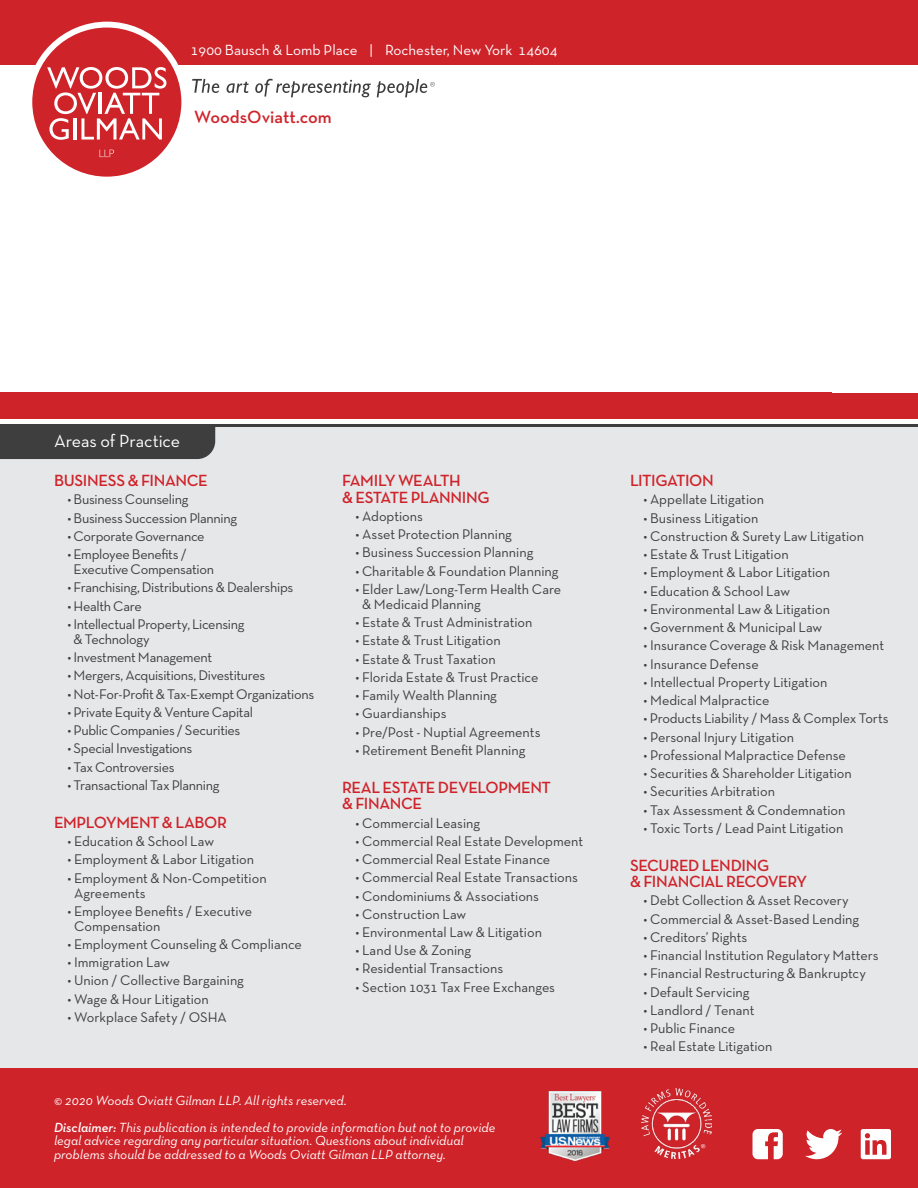
<style>
.page{position:relative;width:918px;height:1188px;background:#fff}
.page>*{position:absolute;margin:0;border:0;box-sizing:border-box;transform-origin:0 0}
.t1{font:600 18px "Neutra Text TFPS";color:#cf232a}
.t2{font:18px "Neutra Text TFPS";letter-spacing:-.005em;color:#fff}
.WOG_Body{font:600 16.5px/16.5px "Neutra Text TFPS";letter-spacing:-.03em;color:#cf232a}
.t3{font:15px "Neutra Text TFPS";color:#fff}
.WOG_Body-2{font:14.25px/15px "Neutra Text TFPS";letter-spacing:-.005em;color:#3e3e3f}
.WOG_Body-3{font:14.25px/15px "Neutra Text TFPS";letter-spacing:-.025em;color:#3e3e3f}
.WOG_Disclaimer{font:italic 13.5px/13.5px "Neutra Text TFPS";color:#fff}
.s1{font-weight:600}
</style>
<div class="page">
<div style="left:0;top:406px;width:918px;height:782px;background:#e6e7e9"></div>
<div style="left:0;top:427px;width:215px;height:32px;background:#3e3e3f"></div>
<div style="left:0;top:0;width:918px;height:65px;background:#cf232a"></div>
<div style="left:0;top:1069px;width:918px;height:119px;background:#cf232a"></div>
<div style="left:26px;top:22px;width:161px;height:161px;background:#fff;border-radius:50%"></div>
<div style="left:32px;top:28px;width:149px;height:149px;background:#cf232a;border-radius:50%"></div>
<svg style="left:47px;top:67px;width:119px;height:73px"></svg>
<svg style="left:100px;top:150px;width:14px;height:7px"></svg>
<svg style="left:192px;top:79px;width:27px;height:14px"></svg>
<svg style="left:227px;top:82px;width:22px;height:11px"></svg>
<svg style="left:255px;top:79px;width:116px;height:18px"></svg>
<svg style="left:377px;top:79px;width:58px;height:18px"></svg>
<div style="left:0;top:400px;width:918px;height:27px;background:linear-gradient(to right,#3e3e3f,#3e3e3f)"></div>
<div style="left:0;top:396px;width:918px;height:27px;background:#fff"></div>
<div style="left:0;top:392px;width:918px;height:27px;background:#cf232a"></div>
<img style="left:641px;top:1088px;width:70px;height:70px">
<img style="left:540px;top:1092px;width:70px;height:68px">
<svg style="left:753px;top:1129px;width:30px;height:30px"></svg>
<svg style="left:805px;top:1129px;width:37px;height:30px"></svg>
<svg style="left:861px;top:1129px;width:30px;height:30px"></svg>
<p class="t3" style="left:191px;top:41px;width:368px">1900 Bausch &amp; Lomb Place | Rochester, New York 14604</p>
<p class="t1" style="left:194px;top:106px;width:139px">WoodsOviatt.com</p>
<p class="t2" style="left:54px;top:430px;width:128px">Areas of Practice</p>
<p class="WOG_Body" style="left:54px;top:472px;width:155px">BUSINESS &amp; FINANCE</p>
<p class="WOG_Body-2" style="left:67px;top:492px;width:122px">• Business Counseling</p>
<p class="WOG_Body-3" style="left:67px;top:510px;width:171px">• Business Succession Planning</p>
<p class="WOG_Body-2" style="left:67px;top:528px;width:139px">• Corporate Governance</p>
<p class="WOG_Body-2" style="left:73px;top:547px;width:142px;text-indent:-6px">• Employee Benefits /<br>Executive Compensation</p>
<p class="WOG_Body-3" style="left:67px;top:580px;width:227px">• Franchising, Distributions &amp; Dealerships</p>
<p class="WOG_Body-2" style="left:67px;top:598px;width:76px">• Health Care</p>
<p class="WOG_Body-3" style="left:73px;top:616px;width:173px;text-indent:-6px">• Intellectual Property, Licensing &amp; Technology</p>
<p class="WOG_Body-2" style="left:67px;top:650px;width:146px">• Investment Management</p>
<p class="WOG_Body-3" style="left:67px;top:668px;width:199px">• Mergers, Acquisitions, Divestitures</p>
<p class="WOG_Body-2" style="left:67px;top:686px;width:248px">• Not-For-Profit &amp; Tax-Exempt Organizations</p>
<p class="WOG_Body-2" style="left:67px;top:704px;width:187px">• Private Equity &amp; Venture Capital</p>
<p class="WOG_Body-2" style="left:67px;top:722px;width:174px">• Public Companies / Securities</p>
<p class="WOG_Body-3" style="left:67px;top:741px;width:126px">• Special Investigations</p>
<p class="WOG_Body-3" style="left:67px;top:759px;width:109px">• Tax Controversies</p>
<p class="WOG_Body-2" style="left:67px;top:777px;width:154px">• Transactional Tax Planning</p>
<p class="WOG_Body" style="left:54px;top:814px;width:175px">EMPLOYMENT &amp; LABOR</p>
<p class="WOG_Body-2" style="left:67px;top:833px;width:148px">• Education &amp; School Law</p>
<p class="WOG_Body-2" style="left:67px;top:852px;width:188px">• Employment &amp; Labor Litigation</p>
<p class="WOG_Body-2" style="left:74px;top:870px;width:194px;text-indent:-7px">• Employment &amp; Non-Competition<br>Agreements</p>
<p class="WOG_Body-2" style="left:74px;top:903px;width:180px;text-indent:-7px">• Employee Benefits / Executive<br>Compensation</p>
<p class="WOG_Body-2" style="left:67px;top:936px;width:236px">• Employment Counseling &amp; Compliance</p>
<p class="WOG_Body-2" style="left:67px;top:955px;width:104px">• Immigration Law</p>
<p class="WOG_Body-2" style="left:67px;top:973px;width:178px">• Union / Collective Bargaining</p>
<p class="WOG_Body-2" style="left:67px;top:991px;width:143px">• Wage &amp; Hour Litigation</p>
<p class="WOG_Body-2" style="left:67px;top:1009px;width:161px">• Workplace Safety / OSHA</p>
<p class="WOG_Body" style="left:342px;top:472px;width:149px">FAMILY WEALTH<br>&amp; ESTATE PLANNING</p>
<p class="WOG_Body-2" style="left:355px;top:508px;width:69px">• Adoptions</p>
<p class="WOG_Body-2" style="left:355px;top:527px;width:158px">• Asset Protection Planning</p>
<p class="WOG_Body-2" style="left:355px;top:545px;width:179px">• Business Succession Planning</p>
<p class="WOG_Body-2" style="left:355px;top:563px;width:205px">• Charitable &amp; Foundation Planning</p>
<p class="WOG_Body-2" style="left:362px;top:581px;width:201px;text-indent:-7px">• Elder Law/Long-Term Health Care &amp; Medicaid Planning</p>
<p class="WOG_Body-2" style="left:355px;top:615px;width:179px">• Estate &amp; Trust Administration</p>
<p class="WOG_Body-2" style="left:355px;top:633px;width:147px">• Estate &amp; Trust Litigation</p>
<p class="WOG_Body-2" style="left:355px;top:651px;width:142px">• Estate &amp; Trust Taxation</p>
<p class="WOG_Body-2" style="left:355px;top:669px;width:185px">• Florida Estate &amp; Trust Practice</p>
<p class="WOG_Body-2" style="left:355px;top:688px;width:143px">• Family Wealth Planning</p>
<p class="WOG_Body-2" style="left:355px;top:706px;width:93px">• Guardianships</p>
<p class="WOG_Body-2" style="left:355px;top:724px;width:187px">• Pre/Post - Nuptial Agreements</p>
<p class="WOG_Body-2" style="left:355px;top:742px;width:171px">• Retirement Benefit Planning</p>
<p class="WOG_Body" style="left:342px;top:779px;width:211px">REAL ESTATE DEVELOPMENT &amp; FINANCE</p>
<p class="WOG_Body-2" style="left:355px;top:815px;width:126px">• Commercial Leasing</p>
<p class="WOG_Body-2" style="left:355px;top:833px;width:229px">• Commercial Real Estate Development</p>
<p class="WOG_Body-2" style="left:355px;top:851px;width:196px">• Commercial Real Estate Finance</p>
<p class="WOG_Body-2" style="left:355px;top:870px;width:224px">• Commercial Real Estate Transactions</p>
<p class="WOG_Body-2" style="left:355px;top:888px;width:185px">• Condominiums &amp; Associations</p>
<p class="WOG_Body-2" style="left:355px;top:906px;width:112px">• Construction Law</p>
<p class="WOG_Body-2" style="left:355px;top:924px;width:188px">• Environmental Law &amp; Litigation</p>
<p class="WOG_Body-2" style="left:355px;top:943px;width:117px">• Land Use &amp; Zoning</p>
<p class="WOG_Body-2" style="left:355px;top:961px;width:149px">• Residential Transactions</p>
<p class="WOG_Body-2" style="left:355px;top:979px;width:201px">• Section 1031 Tax Free Exchanges</p>
<p class="WOG_Disclaimer" style="left:54px;top:1093px;width:294px">© 2020 Woods Oviatt Gilman LLP. All rights reserved.</p>
<p class="WOG_Disclaimer" style="left:54px;top:1120px;width:443px"><span class="s1">Disclaimer:</span> This publication is intended to provide information but not to provide legal advice regarding any particular situation. Questions about individual problems should be addressed to a Woods Oviatt Gilman LLP attorney.</p>
<p class="WOG_Body" style="left:630px;top:472px;width:85px">LITIGATION</p>
<p class="WOG_Body-2" style="left:643px;top:492px;width:122px">• Appellate Litigation</p>
<p class="WOG_Body-2" style="left:643px;top:510px;width:116px">• Business Litigation</p>
<p class="WOG_Body-2" style="left:643px;top:528px;width:222px">• Construction &amp; Surety Law Litigation</p>
<p class="WOG_Body-2" style="left:643px;top:547px;width:147px">• Estate &amp; Trust Litigation</p>
<p class="WOG_Body-2" style="left:643px;top:565px;width:188px">• Employment &amp; Labor Litigation</p>
<p class="WOG_Body-2" style="left:643px;top:583px;width:148px">• Education &amp; School Law</p>
<p class="WOG_Body-2" style="left:643px;top:601px;width:188px">• Environmental Law &amp; Litigation</p>
<p class="WOG_Body-2" style="left:643px;top:620px;width:180px">• Government &amp; Municipal Law</p>
<p class="WOG_Body-2" style="left:643px;top:638px;width:242px">• Insurance Coverage &amp; Risk Management</p>
<p class="WOG_Body-2" style="left:643px;top:656px;width:117px">• Insurance Defense</p>
<p class="WOG_Body-2" style="left:643px;top:674px;width:185px">• Intellectual Property Litigation</p>
<p class="WOG_Body-2" style="left:643px;top:692px;width:127px">• Medical Malpractice</p>
<p class="WOG_Body-2" style="left:643px;top:711px;width:247px">• Products Liability / Mass &amp; Complex Torts</p>
<p class="WOG_Body-2" style="left:643px;top:729px;width:152px">• Personal Injury Litigation</p>
<p class="WOG_Body-2" style="left:643px;top:747px;width:204px">• Professional Malpractice Defense</p>
<p class="WOG_Body-2" style="left:643px;top:765px;width:210px">• Securities &amp; Shareholder Litigation</p>
<p class="WOG_Body-2" style="left:643px;top:784px;width:133px">• Securities Arbitration</p>
<p class="WOG_Body-2" style="left:643px;top:802px;width:204px">• Tax Assessment &amp; Condemnation</p>
<p class="WOG_Body-2" style="left:643px;top:820px;width:201px">• Toxic Torts / Lead Paint Litigation</p>
<p class="WOG_Body" style="left:630px;top:857px;width:179px">SECURED LENDING<br>&amp; FINANCIAL RECOVERY</p>
<p class="WOG_Body-2" style="left:643px;top:893px;width:207px">• Debt Collection &amp; Asset Recovery</p>
<p class="WOG_Body-2" style="left:643px;top:911px;width:217px">• Commercial &amp; Asset-Based Lending</p>
<p class="WOG_Body-2" style="left:643px;top:929px;width:105px">• Creditors’ Rights</p>
<p class="WOG_Body-2" style="left:643px;top:948px;width:237px">• Financial Institution Regulatory Matters</p>
<p class="WOG_Body-2" style="left:643px;top:966px;width:224px">• Financial Restructuring &amp; Bankruptcy</p>
<p class="WOG_Body-2" style="left:643px;top:984px;width:108px">• Default Servicing</p>
<p class="WOG_Body-2" style="left:643px;top:1002px;width:113px">• Landlord / Tenant</p>
<p class="WOG_Body-2" style="left:643px;top:1021px;width:93px">• Public Finance</p>
<p class="WOG_Body-2" style="left:643px;top:1039px;width:131px">• Real Estate Litigation</p>
</div>
